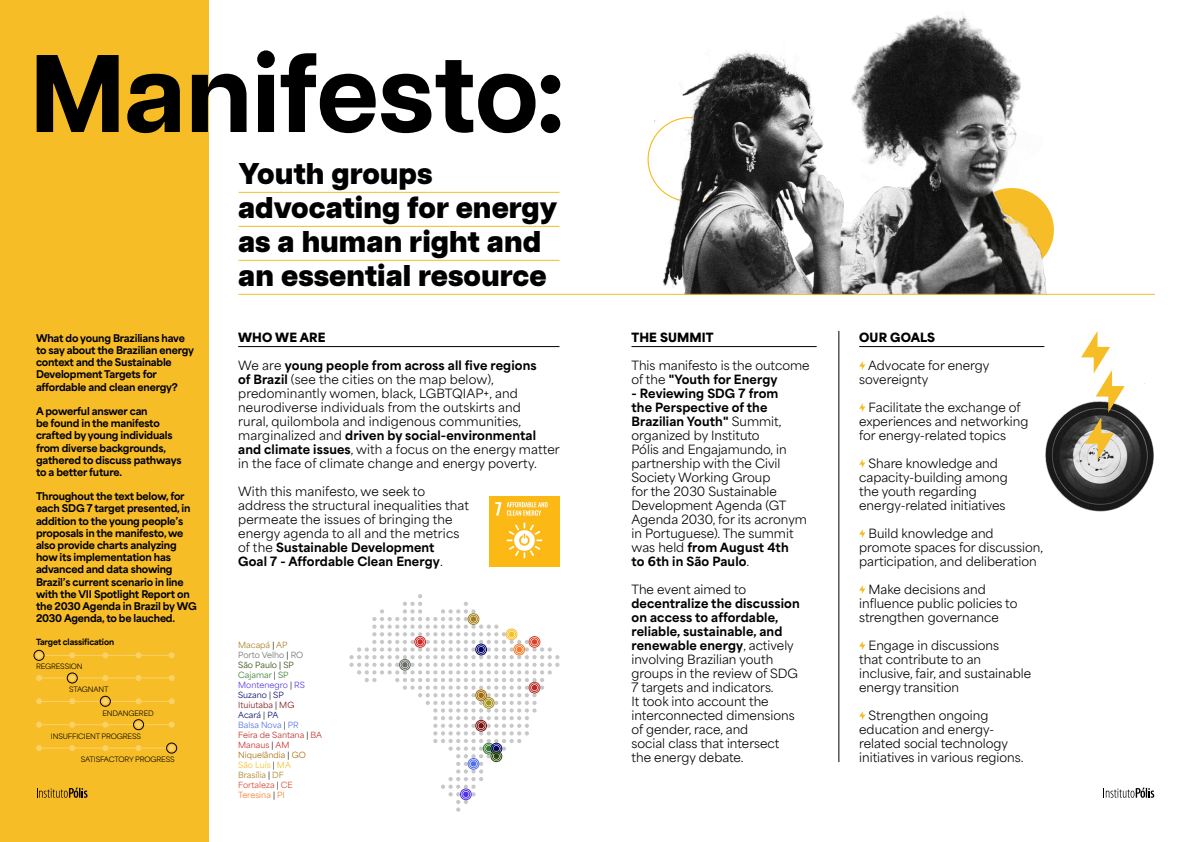
<style>
.page{position:relative;width:1191px;height:842px;background:#fff}
.page>*{position:absolute;margin:0;border:0;box-sizing:border-box;transform-origin:0 0}
.t1{font:700 110px "Articulat CF";color:#000}
.t2{font:800 30px/34px "Articulat CF";color:#000}
.t3{font:12px/14px "Area Normal";color:#000}
.t4{font:900 12px "Area Normal";letter-spacing:.01em;color:#000}
.t5{font:800 10px/12.2px "Area Normal";letter-spacing:-.02em;color:#000}
.t6{font:8px/10px "Area Normal";color:#a37d1a}
.t7{font:800 8px "Area Normal";letter-spacing:-.02em;color:#000}
.t8{font:7px "Area Normal";letter-spacing:-.02em;color:#000}
.s1{font-weight:800}
.s2{color:#000}
.s3{color:#696d66}
.s4{color:#26470a}
.s5{color:#33782b}
.s6{color:#4f33e6}
.s7{color:#006}
.s8{color:#7a1214}
.s9{color:#4f6ee8}
.s10{color:#b82b26}
.s11{color:#cc2921}
.s12{color:#a36b08}
.s13{color:#f7bd26}
.s14{color:#d94226}
.s15{color:#f57a2b}
</style>
<div class="page">
<svg style="left:1103px;top:787px;width:51px;height:11px"></svg>
<div style="left:0;top:0;width:208px;height:842px;background:#f7bd26"></div>
<svg style="left:859px;top:361px;width:6px;height:9px"></svg>
<svg style="left:859px;top:403px;width:6px;height:9px"></svg>
<svg style="left:859px;top:459px;width:6px;height:9px"></svg>
<svg style="left:859px;top:529px;width:6px;height:9px"></svg>
<svg style="left:859px;top:585px;width:6px;height:9px"></svg>
<svg style="left:859px;top:641px;width:6px;height:9px"></svg>
<svg style="left:859px;top:711px;width:6px;height:9px"></svg>
<hr style="left:838px;top:331px;width:1px;height:431px;background:#000">
<svg style="left:37px;top:787px;width:51px;height:11px"></svg>
<hr style="left:238px;top:192px;width:321px;height:1px;background:#f7bd26">
<hr style="left:238px;top:260px;width:321px;height:1px;background:#f7bd26">
<hr style="left:238px;top:226px;width:321px;height:1px;background:#f7bd26">
<img style="left:1045px;top:386px;width:109px;height:126px">
<svg style="left:1081px;top:331px;width:43px;height:129px"></svg>
<hr style="left:238px;top:346px;width:321px;height:1px;background:#000">
<hr style="left:631px;top:346px;width:185px;height:1px;background:#000">
<hr style="left:859px;top:346px;width:185px;height:1px;background:#000">
<svg style="left:349px;top:594px;width:210px;height:218px"></svg>
<div style="left:401px;top:661px;width:8px;height:8px;border:1px solid #696d66;border-radius:50%"></div>
<div style="left:399px;top:659px;width:11px;height:11px;border:1px solid #696d66;border-radius:50%"></div>
<hr style="left:39px;top:655px;width:133px;height:1px;background:#fad167">
<svg style="left:36px;top:652px;width:6px;height:6px"></svg>
<svg style="left:169px;top:652px;width:6px;height:6px"></svg>
<svg style="left:135px;top:652px;width:6px;height:6px"></svg>
<svg style="left:102px;top:652px;width:6px;height:6px"></svg>
<svg style="left:69px;top:652px;width:6px;height:6px"></svg>
<div style="left:34px;top:650px;width:10px;height:11px;border:1px solid #000;border-radius:50%"></div>
<hr style="left:39px;top:677px;width:133px;height:1px;background:#fad167">
<svg style="left:36px;top:675px;width:6px;height:6px"></svg>
<svg style="left:169px;top:675px;width:6px;height:6px"></svg>
<svg style="left:135px;top:675px;width:6px;height:6px"></svg>
<svg style="left:102px;top:675px;width:6px;height:6px"></svg>
<svg style="left:69px;top:675px;width:6px;height:6px"></svg>
<div style="left:67px;top:673px;width:11px;height:10px;border:1px solid #000;border-radius:50%"></div>
<svg style="left:36px;top:698px;width:6px;height:6px"></svg>
<svg style="left:169px;top:698px;width:6px;height:6px"></svg>
<svg style="left:135px;top:698px;width:6px;height:6px"></svg>
<svg style="left:102px;top:698px;width:6px;height:6px"></svg>
<svg style="left:69px;top:698px;width:6px;height:6px"></svg>
<hr style="left:39px;top:701px;width:133px;height:1px;background:#fad167">
<svg style="left:36px;top:722px;width:6px;height:6px"></svg>
<svg style="left:169px;top:722px;width:6px;height:6px"></svg>
<svg style="left:136px;top:722px;width:6px;height:6px"></svg>
<svg style="left:102px;top:722px;width:6px;height:6px"></svg>
<svg style="left:69px;top:722px;width:6px;height:6px"></svg>
<hr style="left:39px;top:724px;width:133px;height:1px;background:#fad167">
<svg style="left:36px;top:745px;width:6px;height:6px"></svg>
<svg style="left:169px;top:745px;width:6px;height:6px"></svg>
<svg style="left:136px;top:745px;width:5px;height:6px"></svg>
<svg style="left:102px;top:745px;width:6px;height:6px"></svg>
<svg style="left:69px;top:745px;width:6px;height:6px"></svg>
<hr style="left:39px;top:747px;width:133px;height:2px;background:#fad167">
<div style="left:166px;top:743px;width:11px;height:10px;border:1px solid #000;border-radius:50%"></div>
<div style="left:133px;top:719px;width:11px;height:11px;border:1px solid #000;border-radius:50%"></div>
<div style="left:100px;top:696px;width:11px;height:11px;border:1px solid #000;border-radius:50%"></div>
<div style="left:489px;top:496px;width:70px;height:70px;background:#fcb814"></div>
<svg style="left:495px;top:502px;width:6px;height:13px"></svg>
<svg style="left:507px;top:502px;width:40px;height:14px"></svg>
<svg style="left:506px;top:522px;width:36px;height:36px"></svg>
<img style="left:865px;top:15px;width:209px;height:279px">
<img style="left:655px;top:50px;width:210px;height:244px">
<hr style="left:238px;top:294px;width:917px;height:1px;background:#f7bd26">
<h1 class="t1" style="left:31px;top:12px;width:535px">Manifesto:</h1>
<p class="t5" style="left:36px;top:331px;width:160px">What do young Brazilians have to say about the Brazilian energy context and the Sustainable<br>Development Targets for affordable and clean energy?</p>
<p class="t5" style="left:36px;top:404px;width:147px">A powerful answer can<br>be found in the manifesto crafted by young individuals from diverse backgrounds, gathered to discuss pathways to a better future.</p>
<p class="t5" style="left:36px;top:489px;width:162px">Throughout the text below, for each SDG 7 target presented, in addition to the young people’s proposals in the manifesto, we also provide charts analyzing how its implementation has advanced and data showing<br>Brazil’s current scenario in line with the VII Spotlight Report on the 2030 Agenda in Brazil by WG<br>2030 Agenda, to be lauched.</p>
<p class="t7" style="left:36px;top:634px;width:80px">Target classification</p>
<p class="t8" style="left:36px;top:660px;width:48px">REGRESSION</p>
<p class="t8" style="left:69px;top:683px;width:41px">STAGNANT</p>
<p class="t8" style="left:102px;top:707px;width:53px">ENDANGERED</p>
<p class="t8" style="left:51px;top:730px;width:91px">INSUFFICIENT PROGRESS</p>
<p class="t8" style="left:81px;top:753px;width:95px">SATISFACTORY PROGRESS</p>
<h2 class="t2" style="left:238px;top:156px;width:321px">Youth groups advocating for energy as a human right and an essential resource</h2>
<p class="t4" style="left:238px;top:326px;width:89px">WHO WE ARE</p>
<p class="t3" style="left:238px;top:357px;width:323px">We are <span class="s1">young people from across all five regions<br>of Brazil</span> (see the cities on the map below), predominantly women, black, LGBTQIAP+, and neurodiverse individuals from the outskirts and<br>rural, quilombola and indigenous communities, marginalized and <span class="s1">driven by social-environmental and climate issues</span>, with a focus on the energy matter in the face of climate change and energy poverty.</p>
<p class="t3" style="left:238px;top:483px;width:232px">With this manifesto, we seek to address the structural inequalities that permeate the issues of bringing the energy agenda to all and the metrics of the <span class="s1">Sustainable Development<br>Goal 7 - Affordable Clean Energy</span>.</p>
<p class="t6" style="left:238px;top:639px;width:85px">Macapá <span class="s2">|</span> AP<br><span class="s3">Porto Velho</span> <span class="s2">|</span> <span class="s3">RO<br></span><span class="s4">São Paulo</span> <span class="s2">|</span> <span class="s4">SP<br></span><span class="s5">Cajamar</span> <span class="s2">|</span> <span class="s5">SP<br></span><span class="s6">Montenegro</span> <span class="s2">|</span> <span class="s6">RS<br></span><span class="s7">Suzano</span> <span class="s2">|</span> <span class="s7">SP<br></span><span class="s8">Ituiutaba</span> <span class="s2">|</span> <span class="s8">MG<br></span><span class="s7">Acará</span> <span class="s2">|</span> <span class="s7">PA<br></span><span class="s9">Balsa Nova</span> <span class="s2">|</span> <span class="s9">PR<br></span><span class="s10">Feira de Santana</span> <span class="s2">|</span> <span class="s10">BA<br></span><span class="s11">Manaus</span> <span class="s2">|</span> <span class="s11">AM<br></span><span class="s12">Niquelândia</span> <span class="s2">|</span> <span class="s12">GO<br></span><span class="s13">São Luís</span> <span class="s2">|</span> <span class="s13">MA<br></span>Brasília <span class="s2">|</span> DF<br><span class="s14">Fortaleza</span> <span class="s2">|</span> <span class="s14">CE<br></span><span class="s15">Teresina</span> <span class="s2">|</span> <span class="s15">PI</span></p>
<p class="t4" style="left:631px;top:326px;width:84px">THE SUMMIT</p>
<p class="t3" style="left:631px;top:357px;width:180px">This manifesto is the outcome of the <span class="s1">"Youth for Energy</span></p>
<p class="t3" style="left:631px;top:385px;width:177px"><span class="s1">- Reviewing SDG 7 from<br>the Perspective of the<br>Brazilian Youth"</span> Summit, organized by Instituto<br>Pólis and Engajamundo, in partnership with the Civil<br>Society Working Group<br>for the 2030 Sustainable<br>Development Agenda (GT<br>Agenda 2030, for its acronym in Portuguese). The summit was held <span class="s1">from August 4th<br>to 6th in São Paulo</span>.</p>
<p class="t3" style="left:631px;top:581px;width:116px">The event aimed to</p>
<p class="t3" style="left:631px;top:595px;width:170px"><span class="s1">decentralize the discussion on access to affordable, reliable, sustainable, and renewable energy</span>, actively involving Brazilian youth groups in the review of SDG<br>7 targets and indicators.<br>It took into account the interconnected dimensions of gender, race, and<br>social class that intersect the energy debate.</p>
<p class="t4" style="left:859px;top:326px;width:77px">OUR GOALS</p>
<p class="t3" style="left:859px;top:357px;width:132px;text-indent:9px">Advocate for energy sovereignty</p>
<p class="t3" style="left:859px;top:399px;width:171px;text-indent:9px">Facilitate the exchange of experiences and networking for energy-related topics</p>
<p class="t3" style="left:859px;top:455px;width:150px;text-indent:9px">Share knowledge and capacity-building among the youth regarding energy-related initiatives</p>
<p class="t3" style="left:859px;top:525px;width:185px;text-indent:9px">Build knowledge and promote spaces for discussion, participation, and deliberation</p>
<p class="t3" style="left:859px;top:581px;width:160px;text-indent:9px">Make decisions and influence public policies to strengthen governance</p>
<p class="t3" style="left:859px;top:637px;width:173px;text-indent:9px">Engage in discussions<br>that contribute to an inclusive, fair, and sustainable energy transition</p>
<p class="t3" style="left:859px;top:707px;width:166px;text-indent:9px">Strengthen ongoing education and energy&shy;related social technology initiatives in various regions.</p>
</div>
